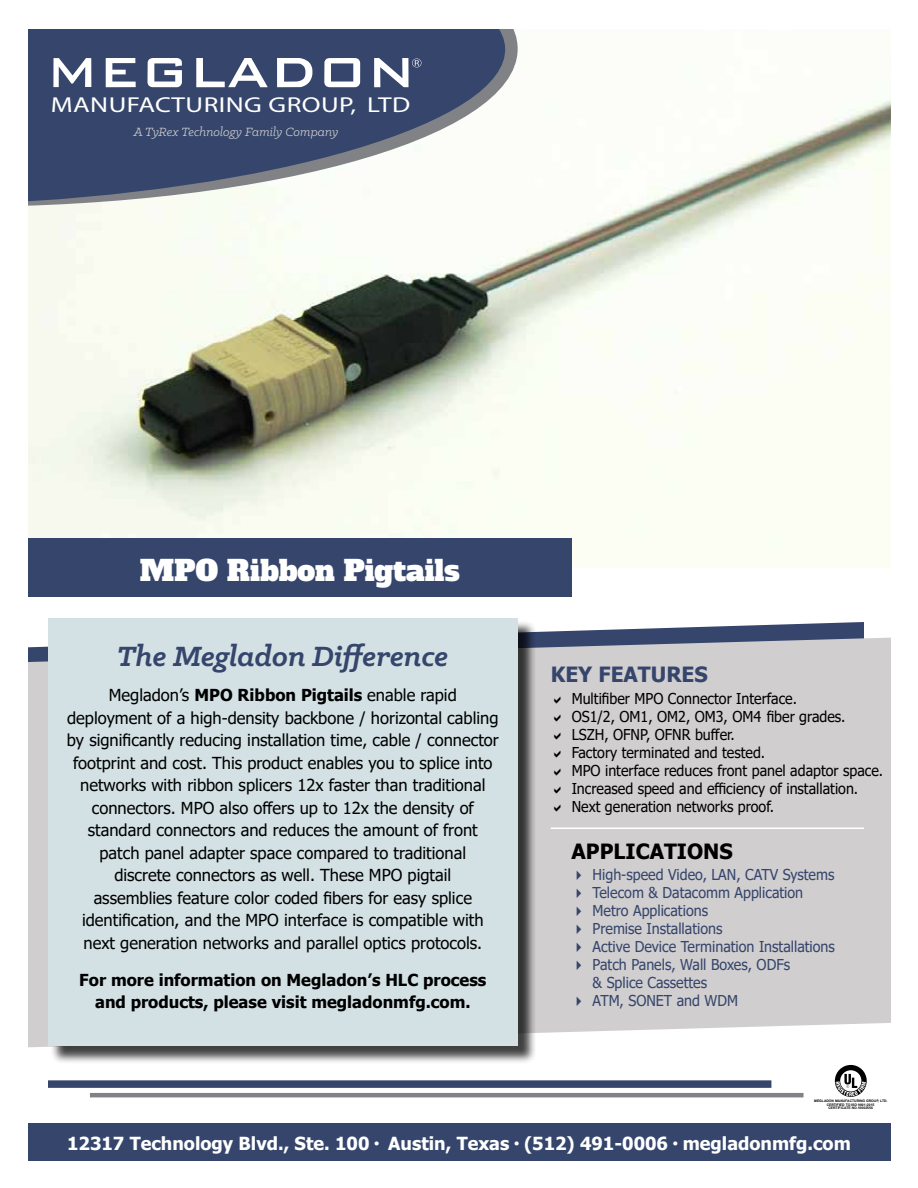
<style>
.page{position:relative;width:918px;height:1188px;background:#fff}
.page>*{position:absolute;margin:0;border:0;box-sizing:border-box;transform-origin:0 0}
.t1{font:italic 700 31.5px "Klinic Slab";color:#35456b}
.t2{font:28.5px "Alfa Slab One";color:#fff}
.t3{font:21.6px "Myriad";letter-spacing:.015em;color:#fff;scale:1.26 1}
.t4{font:700 21px "Tahoma";color:#000}
.t5{font:700 21px "Tahoma";color:#35456b}
.t6{font:700 18px "Tahoma";color:#fff}
.t7{font:16.5px/22.5px "Tahoma";color:#000;text-align:center}
.t8{font:700 16.5px/22.5px "Tahoma";color:#000;text-align:center}
.t9{font:15px/18px "Tahoma";color:#000;scale:.95 1}
.t10{font:15px/18px "Tahoma";color:#35456b;scale:.95 1}
.t11{font:italic 13.5px "Klinic Slab";color:#d0cecf}
.t12{font:700 3.45px "Arial";color:#000}
.s1{font-weight:700}
</style>
<div class="page">
<img style="left:28px;top:32px;width:863px;height:536px">
<svg style="left:28px;top:29px;width:480px;height:186px;fill:#35456b"></svg>
<svg style="left:374px;top:58px;width:47px;height:29px"></svg>
<svg style="left:324px;top:58px;width:36px;height:29px"></svg>
<svg style="left:277px;top:58px;width:35px;height:29px"></svg>
<svg style="left:196px;top:58px;width:72px;height:29px"></svg>
<svg style="left:148px;top:58px;width:34px;height:29px"></svg>
<svg style="left:106px;top:58px;width:30px;height:29px"></svg>
<svg style="left:53px;top:58px;width:38px;height:29px"></svg>
<svg style="left:28px;top:622px;width:863px;height:426px;background:#cdccce"></svg>
<div style="left:50px;top:620px;width:486px;height:444px;background:#000;opacity:.75"></div>
<div style="left:48px;top:618px;width:470px;height:427px;background:#d3e1e4"></div>
<div style="left:27px;top:538px;width:545px;height:59px;background:#35456b"></div>
<div style="left:28px;top:1123px;width:863px;height:38px;background:#35456b"></div>
<div style="left:48px;top:1080px;width:723px;height:8px;background:#35456b"></div>
<hr style="left:90px;top:1093px;width:714px;height:4px;background:#818286">
<hr style="left:551px;top:828px;width:313px;height:1px;background:#fff">
<svg style="left:835px;top:1065px;width:32px;height:32px"></svg>
<svg style="left:554px;top:696px;width:7px;height:7px"></svg>
<svg style="left:554px;top:714px;width:7px;height:7px"></svg>
<svg style="left:554px;top:732px;width:7px;height:7px"></svg>
<svg style="left:554px;top:750px;width:7px;height:7px"></svg>
<svg style="left:554px;top:768px;width:7px;height:7px"></svg>
<svg style="left:554px;top:786px;width:7px;height:7px"></svg>
<svg style="left:554px;top:804px;width:7px;height:7px"></svg>
<h3 class="t3" style="left:51px;top:94px;width:287px">MANUFACTURING GROUP, LTD</h3>
<p class="t11" style="left:134px;top:124px;width:206px">A TyRex Technology Family Company</p>
<h2 class="t2" style="left:140px;top:551px;width:321px">MPO Ribbon Pigtails</h2>
<h1 class="t1" style="left:117px;top:636px;width:333px">The Megladon Difference</h1>
<p class="t7" style="left:67px;top:685px;width:433px">Megladon’s <span class="s1">MPO Ribbon Pigtails</span> enable rapid deployment of a high-density backbone / horizontal cabling by significantly reducing installation time, cable / connector footprint and cost. This product enables you to splice into networks with ribbon splicers 12x faster than traditional connectors. MPO also offers up to 12x the density of standard connectors and reduces the amount of front patch panel adapter space compared to traditional<br>discrete connectors as well. These MPO pigtail<br>assemblies feature color coded fibers for easy splice identification, and the MPO interface is compatible with next generation networks and parallel optics protocols.</p>
<p class="t8" style="left:79px;top:969px;width:409px">For more information on Megladon’s HLC process and products, please visit megladonmfg.com.</p>
<p class="t5" style="left:551px;top:660px;width:159px">KEY FEATURES</p>
<p class="t9" style="left:572px;top:690px;width:329px">Multifiber MPO Connector Interface.<br>OS1/2, OM1, OM2, OM3, OM4 fiber grades.<br>LSZH, OFNP, OFNR buffer.<br>Factory terminated and tested.<br>MPO interface reduces front panel adaptor space.<br>Increased speed and efficiency of installation.<br>Next generation networks proof.</p>
<p class="t4" style="left:572px;top:836px;width:163px">APPLICATIONS</p>
<p class="t10" style="left:572px;top:867px;width:278px">✔ High-speed Video, LAN, CATV Systems</p>
<p class="t10" style="left:572px;top:885px;width:245px">✔ Telecom &amp; Datacomm Application</p>
<p class="t10" style="left:572px;top:903px;width:145px">✔ Metro Applications</p>
<p class="t10" style="left:572px;top:921px;width:160px">✔ Premise Installations</p>
<p class="t10" style="left:572px;top:939px;width:279px">✔ Active Device Termination Installations</p>
<p class="t10" style="left:593px;top:957px;width:209px;text-indent:-21px">✔ Patch Panels, Wall Boxes, ODFs &amp; Splice Cassettes</p>
<p class="t10" style="left:572px;top:993px;width:177px">✔ ATM, SONET and WDM</p>
<p class="t12" style="left:814px;top:1098px;width:75px">MEGLADON MANUFACTURING GROUP, LTD.</p>
<p class="t12" style="left:827px;top:1102px;width:49px">CERTIFIED TO ISO 9001:2015</p>
<p class="t12" style="left:828px;top:1106px;width:46px">CERTIFICATE NO.10002556</p>
<p class="t6" style="left:67px;top:1131px;width:785px">12317 Technology Blvd., Ste. 100 ● Austin, Texas ● (512) 491-0006 ● megladonmfg.com</p>
</div>
